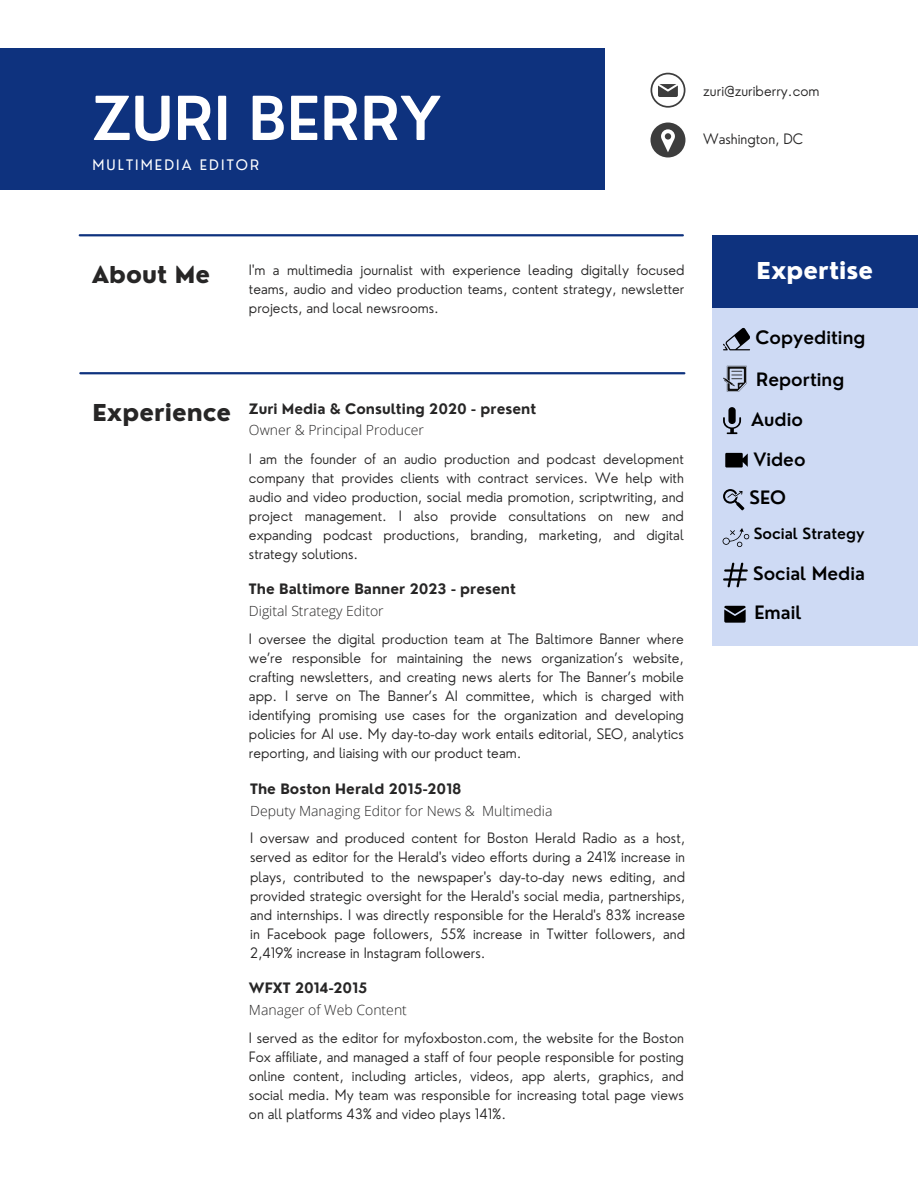
<style>
.page{position:relative;width:918px;height:1188px;background:#fff}
.page>*{position:absolute;margin:0;border:0;box-sizing:border-box;transform-origin:0 0}
.t1{font:600 59.1px "Nourd";color:#fff}
.t2{font:800 22.65px "Nourd";color:#272626}
.t3{font:800 22.65px "Nourd";color:#fff}
.t4{font:600 18px "Nourd";color:#000}
.t5{font:600 15px "Nourd";color:#000}
.t6{font:14.1px "Nourd";letter-spacing:.15em;color:#fff}
.t7{font:300 13.95px/19px "Nourd";color:#272626;text-align:justify}
.t8{font:300 13.95px "Open Sans";color:#272626}
.t9{font:700 13.95px "Nourd";color:#272626}
</style>
<div class="page">
<div style="left:0;top:48px;width:605px;height:142px;background:#0e327e"></div>
<hr style="left:80px;top:234px;width:603px;height:2px;background:#0e327e">
<hr style="left:80px;top:372px;width:604px;height:2px;background:#0e327e">
<svg style="left:651px;top:73px;width:34px;height:35px"></svg>
<svg style="left:651px;top:123px;width:34px;height:34px"></svg>
<div style="left:712px;top:235px;width:206px;height:74px;background:#0e327e"></div>
<div style="left:712px;top:309px;width:206px;height:337px;background:#cedaf4"></div>
<svg style="left:723px;top:366px;width:24px;height:26px"></svg>
<svg style="left:723px;top:417px;width:18px;height:17px"></svg>
<div style="left:728px;top:407px;width:8px;height:17px;background:#000;border-radius:4px"></div>
<svg style="left:723px;top:328px;width:27px;height:22px"></svg>
<svg style="left:724px;top:606px;width:22px;height:17px"></svg>
<svg style="left:723px;top:563px;width:25px;height:24px"></svg>
<svg style="left:725px;top:453px;width:23px;height:15px"></svg>
<svg style="left:723px;top:528px;width:27px;height:19px"></svg>
<svg style="left:723px;top:489px;width:21px;height:21px"></svg>
<h2 class="t1" style="left:92px;top:81px;width:350px">ZURI BERRY</h2>
<p class="t6" style="left:92px;top:156px;width:168px">MULTIMEDIA EDITOR</p>
<h2 class="t7" style="left:703px;top:81px;width:118px">zuri@zuriberry.com</h2>
<p class="t7" style="left:703px;top:129px;width:101px">Washington, DC</p>
<p class="t2" style="left:92px;top:261px;width:120px">About Me</p>
<p class="t7" style="left:249px;top:260px;width:437px">I'm a multimedia journalist with experience leading digitally focused teams, audio and video production teams, content strategy, newsletter projects, and local newsrooms.</p>
<p class="t2" style="left:92px;top:399px;width:140px">Experience</p>
<p class="t9" style="left:249px;top:400px;width:289px">Zuri Media &amp; Consulting 2020 - present</p>
<h4 class="t8" style="left:249px;top:420px;width:177px">Owner &amp; Principal Producer</h4>
<h4 class="t7" style="left:249px;top:449px;width:436px">I am the founder of an audio production and podcast development company that provides clients with contract services. We help with audio and video production, social media promotion, scriptwriting, and project management. I also provide consultations on new and expanding podcast productions, branding, marketing, and digital strategy solutions.</h4>
<p class="t9" style="left:249px;top:580px;width:269px">The Baltimore Banner 2023 - present</p>
<p class="t8" style="left:249px;top:601px;width:136px">Digital Strategy Editor</p>
<p class="t7" style="left:249px;top:629px;width:436px">I oversee the digital production team at The Baltimore Banner where we’re responsible for maintaining the news organization’s website, crafting newsletters, and creating news alerts for The Banner’s mobile app. I serve on The Banner’s AI committee, which is charged with identifying promising use cases for the organization and developing policies for AI use. My day-to-day work entails editorial, SEO, analytics reporting, and liaising with our product team.</p>
<p class="t9" style="left:250px;top:780px;width:213px">The Boston Herald 2015-2018</p>
<h5 class="t8" style="left:250px;top:801px;width:304px">Deputy Managing Editor for News &amp; Multimedia</h5>
<p class="t7" style="left:250px;top:829px;width:436px">I oversaw and produced content for Boston Herald Radio as a host, served as editor for the Herald's video efforts during a 241% increase in plays, contributed to the newspaper's day-to-day news editing, and provided strategic oversight for the Herald's social media, partnerships, and internships. I was directly responsible for the Herald's 83% increase in Facebook page followers, 55% increase in Twitter followers, and 2,419% increase in Instagram followers.</p>
<p class="t9" style="left:249px;top:979px;width:120px">WFXT 2014-2015</p>
<h2 class="t8" style="left:249px;top:1000px;width:159px">Manager of Web Content</h2>
<p class="t7" style="left:249px;top:1028px;width:436px">I served as the editor for myfoxboston.com, the website for the Boston Fox affiliate, and managed a staff of four people responsible for posting online content, including articles, videos, app alerts, graphics, and social media. My team was responsible for increasing total page views on all platforms 43% and video plays 141%.</p>
<p class="t3" style="left:757px;top:256px;width:118px">Expertise</p>
<p class="t4" style="left:756px;top:326px;width:111px">Copyediting</p>
<h1 class="t4" style="left:756px;top:368px;width:90px">Reporting</h1>
<h6 class="t4" style="left:751px;top:408px;width:53px">Audio</h6>
<p class="t4" style="left:753px;top:448px;width:54px">Video</p>
<p class="t4" style="left:750px;top:486px;width:38px">SEO</p>
<h4 class="t5" style="left:754px;top:524px;width:112px">Social Strategy</h4>
<p class="t4" style="left:753px;top:562px;width:113px">Social Media</p>
<p class="t4" style="left:754px;top:601px;width:49px">Email</p>
</div>
